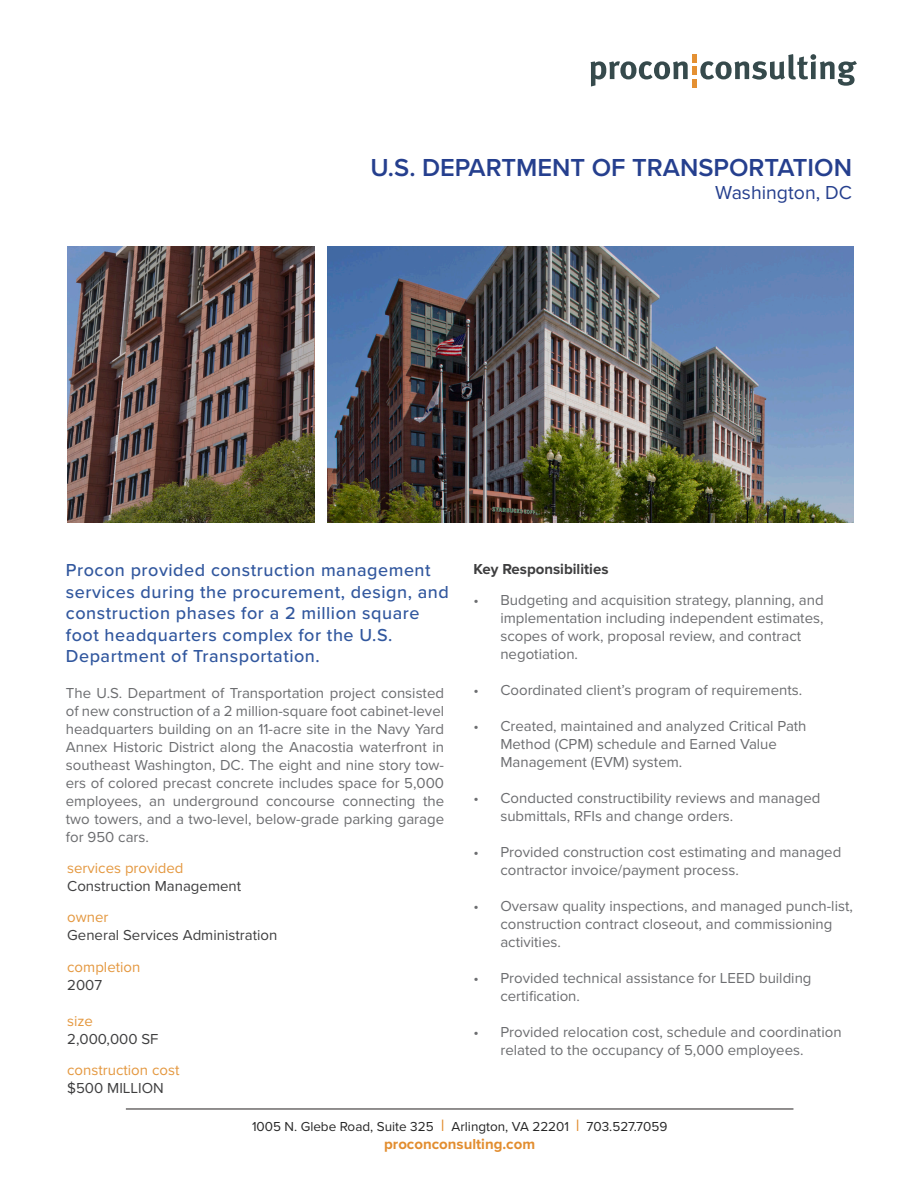
<style>
.page{position:relative;width:918px;height:1188px;background:#fff}
.page>*{position:absolute;margin:0;border:0;box-sizing:border-box;transform-origin:0 0}
.t1{font:600 25.5px "Proxima Nova";color:#253f8e}
.t2{font:19.5px "Proxima Nova";color:#253f8e}
.t3{font:500 18px/21.6px "Proxima Nova";letter-spacing:.03em;color:#31579e}
.t4{font:15px/18px "Proxima Nova";color:#6c6d70}
.t5{font:15px "Proxima Nova";color:#3e3e3f}
.t6{font:15px "Proxima Nova";color:#e49840}
.Default{font:700 15px "Proxima Nova";color:#e28d2f}
.t7{font:700 15px "Proxima Nova";color:#3e3e3f}
.Default-2{font:13.5px "Proxima Nova";color:#262626}
.s1{font-family:"Ebrima";color:#e28d2f}
</style>
<div class="page">
<svg style="left:591px;top:54px;width:266px;height:33px"></svg>
<hr style="left:126px;top:1109px;width:667px;height:1px;background:#231f20">
<img style="left:328px;top:246px;width:526px;height:277px">
<img style="left:67px;top:246px;width:248px;height:277px">
<p class="t1" style="left:370px;top:149px;width:483px">U.S. DEPARTMENT OF TRANSPORTATION</p>
<p class="t2" style="left:715px;top:178px;width:138px">Washington, DC</p>
<p class="t3" style="left:66px;top:559px;width:384px">Procon provided construction management services during the procurement, design, and construction phases for a 2 million square foot headquarters complex for the U.S.<br>Department of Transportation.</p>
<p class="t4" style="left:66px;top:684px;width:380px;text-align:justify">The U.S. Department of Transportation project consisted of new construction of a 2 million-square foot cabinet-level headquarters building on an 11-acre site in the Navy Yard Annex Historic District along the Anacostia waterfront in southeast Washington, DC. The eight and nine story tow&shy;ers of colored precast concrete includes space for 5,000 employees, an underground concourse connecting the two towers, and a two-level, below-grade parking garage for 950 cars.</p>
<p class="t6" style="left:67px;top:857px;width:118px">services provided</p>
<p class="t5" style="left:67px;top:875px;width:176px">Construction Management</p>
<p class="t6" style="left:67px;top:906px;width:43px">owner</p>
<p class="t5" style="left:67px;top:924px;width:212px">General Services Administration</p>
<p class="t6" style="left:67px;top:956px;width:75px">completion</p>
<p class="t5" style="left:67px;top:974px;width:36px">2007</p>
<p class="t6" style="left:67px;top:1010px;width:27px">size</p>
<p class="t5" style="left:67px;top:1028px;width:93px">2,000,000 SF</p>
<p class="t6" style="left:67px;top:1059px;width:114px">construction cost</p>
<p class="t5" style="left:67px;top:1077px;width:98px">$500 MILLION</p>
<p class="t7" style="left:473px;top:557px;width:137px">Key Responsibilities</p>
<p class="t4" style="left:500px;top:591px;width:325px;text-indent:-27px">• Budgeting and acquisition strategy, planning, and implementation including independent estimates, scopes of work, proposal review, and contract negotiation.</p>
<p class="t4" style="left:473px;top:681px;width:330px">• Coordinated client’s program of requirements.</p>
<p class="t4" style="left:500px;top:717px;width:308px;text-indent:-27px">• Created, maintained and analyzed Critical Path<br>Method (CPM) schedule and Earned Value<br>Management (EVM) system.</p>
<p class="t4" style="left:500px;top:789px;width:322px;text-indent:-27px">• Conducted constructibility reviews and managed submittals, RFIs and change orders.</p>
<p class="t4" style="left:500px;top:843px;width:342px;text-indent:-27px">• Provided construction cost estimating and managed contractor invoice/payment process.</p>
<p class="t4" style="left:500px;top:897px;width:354px;text-indent:-27px">• Oversaw quality inspections, and managed punch-list, construction contract closeout, and commissioning activities.</p>
<p class="t4" style="left:500px;top:969px;width:313px;text-indent:-27px">• Provided technical assistance for LEED building certification.</p>
<p class="t4" style="left:500px;top:1023px;width:343px;text-indent:-27px">• Provided relocation cost, schedule and coordination related to the occupancy of 5,000 employees.</p>
<p class="Default-2" style="left:252px;top:1116px;width:417px">1005 N. Glebe Road, Suite 325 <span class="s1">꘡</span> Arlington, VA 22201 <span class="s1">꘡</span> 703.527.7059</p>
<p class="Default" style="left:384px;top:1133px;width:152px">proconconsulting.com</p>
</div>
